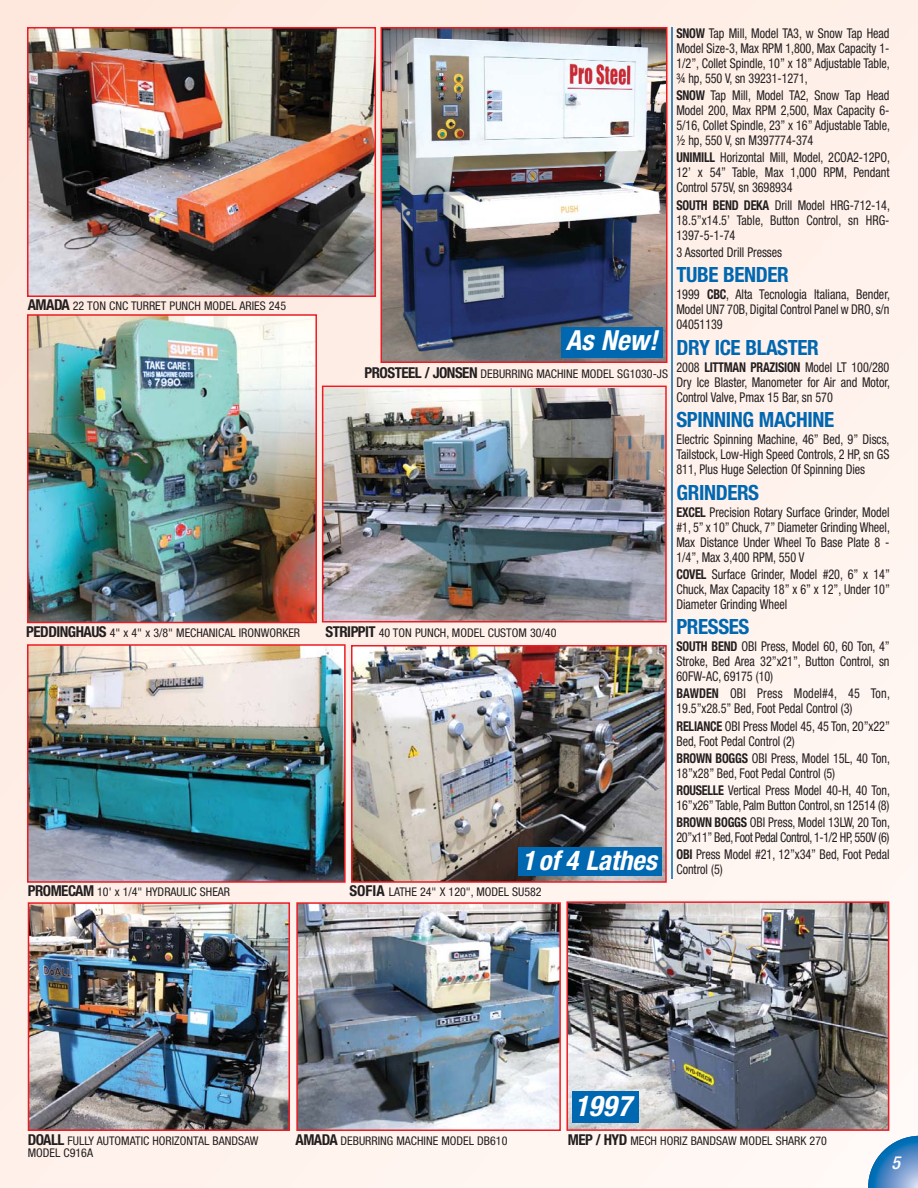
<style>
.page{position:relative;width:918px;height:1188px;background:#fff}
.page>*{position:absolute;margin:0;border:0;box-sizing:border-box;transform-origin:0 0}
.t1{font:italic 700 condensed 28.5px "Helvetica Neue";color:#fff}
.t2{font:italic 700 condensed 27.6px "Helvetica Neue";color:#fff}
.t3{font:italic 700 condensed 27px "Helvetica Neue";color:#fff}
.t4{font:700 condensed 21px "Helvetica Neue";letter-spacing:-.02em;color:#0067b1}
.t5{font:italic 500 condensed 18px "Helvetica Neue";color:#fff}
.t6{font:condensed 13.5px/15px "Helvetica Neue";letter-spacing:-.005em;color:#231f20;text-align:justify;scale:.9 1}
.t7{font:condensed 13.5px/15px "Helvetica Neue";letter-spacing:-.03em;color:#231f20;scale:.9 1}
.t8{font:condensed 12px/12px "Helvetica Neue";color:#231f20}
.s1{font-weight:700;font-size:15px}
.s2{font-weight:700}
</style>
<div class="page">
<div style="left:0;top:0;width:918px;height:1188px;background:linear-gradient(to right,#feede5,#fff4ef)"></div>
<img style="left:30px;top:30px;width:343px;height:264px">
<div style="left:27px;top:27px;width:349px;height:270px;border:2px solid #ed1c24"></div>
<img style="left:325px;top:389px;width:339px;height:231px">
<div style="left:322px;top:386px;width:345px;height:237px;border:2px solid #ed1c24"></div>
<img style="left:30px;top:317px;width:284px;height:303px">
<div style="left:27px;top:314px;width:290px;height:309px;border:2px solid #ed1c24"></div>
<img style="left:30px;top:647px;width:313px;height:233px">
<div style="left:27px;top:644px;width:319px;height:239px;border:2px solid #ed1c24"></div>
<img style="left:354px;top:648px;width:310px;height:232px">
<div style="left:351px;top:645px;width:316px;height:238px;border:2px solid #ed1c24"></div>
<img style="left:384px;top:30px;width:281px;height:330px">
<div style="left:381px;top:27px;width:287px;height:336px;border:2px solid #ed1c24"></div>
<img style="left:569px;top:904px;width:317px;height:224px">
<div style="left:566px;top:901px;width:323px;height:230px;border:2px solid #ed1c24"></div>
<img style="left:31px;top:905px;width:256px;height:223px">
<div style="left:28px;top:902px;width:262px;height:229px;border:2px solid #ed1c24"></div>
<img style="left:299px;top:905px;width:259px;height:223px">
<div style="left:296px;top:902px;width:265px;height:229px;border:2px solid #ed1c24"></div>
<hr style="left:671px;top:27px;width:2px;height:852px;background:#0067b1">
<div style="left:561px;top:327px;width:101px;height:31px;background:#0067b1"></div>
<div style="left:518px;top:848px;width:144px;height:28px;background:#0067b1"></div>
<svg style="left:868px;top:1136px;width:50px;height:52px"></svg>
<div style="left:572px;top:1091px;width:67px;height:31px;background:#0067b1"></div>
<p class="t8" style="left:28px;top:301px;width:260px"><span class="s1">AMADA</span> 22 TON CNC TURRET PUNCH MODEL ARIES 245</p>
<h2 class="t2" style="left:566px;top:330px;width:98px">As New!</h2>
<p class="t8" style="left:364px;top:369px;width:305px"><span class="s1">PROSTEEL / JONSEN</span> DEBURRING MACHINE MODEL SG1030-JS</p>
<p class="t8" style="left:26px;top:628px;width:275px"><span class="s1">PEDDINGHAUS</span> 4" x 4" x 3/8" MECHANICAL IRONWORKER</p>
<p class="t8" style="left:326px;top:628px;width:232px"><span class="s1">STRIPPIT</span> 40 TON PUNCH, MODEL CUSTOM 30/40</p>
<h3 class="t3" style="left:522px;top:850px;width:141px">1 of 4 Lathes</h3>
<p class="t8" style="left:28px;top:887px;width:204px"><span class="s1">PROMECAM</span> 10' x 1/4" HYDRAULIC SHEAR</p>
<p class="t8" style="left:350px;top:887px;width:194px"><span class="s1">SOFIA</span> LATHE 24" X 120", MODEL SU582</p>
<p class="t6" style="left:676px;top:27px;width:239px"><span class="s2">SNOW</span> Tap Mill, Model TA3, w Snow Tap Head Model Size-3, Max RPM 1,800, Max Capacity 1- 1/2”, Collet Spindle, 10” x 18” Adjustable Table, ¾ hp, 550 V, sn 39231-1271,</p>
<p class="t6" style="left:676px;top:89px;width:239px"><span class="s2">SNOW</span> Tap Mill, Model TA2, Snow Tap Head Model 200, Max RPM 2,500, Max Capacity 6- 5/16, Collet Spindle, 23” x 16” Adjustable Table, ½ hp, 550 V, sn M397774-374</p>
<p class="t6" style="left:676px;top:151px;width:239px"><span class="s2">UNIMILL</span> Horizontal Mill, Model, 2COA2-12PO, 12’ x 54” Table, Max 1,000 RPM, Pendant Control 575V, sn 3698934</p>
<p class="t6" style="left:676px;top:198px;width:239px"><span class="s2">SOUTH BEND DEKA</span> Drill Model HRG-712-14, 18.5”x14.5’ Table, Button Control, sn HRG-1397-5-1-74</p>
<p class="t6" style="left:676px;top:246px;width:119px">3 Assorted Drill Presses</p>
<h3 class="t4" style="left:676px;top:267px;width:114px">TUBE BENDER</h3>
<p class="t6" style="left:676px;top:288px;width:239px">1999 <span class="s2">CBC</span>, Alta Tecnologia Italiana, Bender, Model UN7 70B, Digital Control Panel w DRO, s/n 04051139</p>
<h3 class="t4" style="left:676px;top:340px;width:144px">DRY ICE BLASTER</h3>
<p class="t6" style="left:676px;top:361px;width:239px">2008 <span class="s2">LITTMAN PRAZISION</span> Model LT 100/280<br>Dry Ice Blaster, Manometer for Air and Motor, Control Valve, Pmax 15 Bar, sn 570</p>
<h3 class="t4" style="left:676px;top:412px;width:159px">SPINNING MACHINE</h3>
<p class="t6" style="left:676px;top:433px;width:238px">Electric Spinning Machine, 46” Bed, 9” Discs, Tailstock, Low-High Speed Controls, 2 HP, sn GS 811, Plus Huge Selection Of Spinning Dies</p>
<h3 class="t4" style="left:676px;top:485px;width:84px">GRINDERS</h3>
<p class="t6" style="left:676px;top:506px;width:239px"><span class="s2">EXCEL</span> Precision Rotary Surface Grinder, Model #1, 5” x 10” Chuck, 7” Diameter Grinding Wheel, Max Distance Under Wheel To Base Plate 8 - 1/4”, Max 3,400 RPM, 550 V</p>
<p class="t6" style="left:676px;top:568px;width:239px"><span class="s2">COVEL</span> Surface Grinder, Model #20, 6” x 14” Chuck, Max Capacity 18” x 6” x 12”, Under 10” Diameter Grinding Wheel</p>
<h3 class="t4" style="left:676px;top:619px;width:75px">PRESSES</h3>
<p class="t6" style="left:676px;top:640px;width:239px"><span class="s2">SOUTH BEND</span> OBI Press, Model 60, 60 Ton, 4” Stroke, Bed Area 32”x21”, Button Control, sn 60FW-AC, 69175 (10)</p>
<p class="t6" style="left:676px;top:687px;width:239px"><span class="s2">BAWDEN</span> OBI Press Model#4, 45 Ton,<br>19.5”x28.5” Bed, Foot Pedal Control (3)</p>
<p class="t6" style="left:676px;top:720px;width:239px"><span class="s2">RELIANCE</span> OBI Press Model 45, 45 Ton, 20”x22”<br>Bed, Foot Pedal Control (2)</p>
<p class="t6" style="left:676px;top:752px;width:239px"><span class="s2">BROWN BOGGS</span> OBI Press, Model 15L, 40 Ton,<br>18”x28” Bed, Foot Pedal Control (5)</p>
<p class="t6" style="left:676px;top:784px;width:239px"><span class="s2">ROUSELLE</span> Vertical Press Model 40-H, 40 Ton,<br>16”x26” Table, Palm Button Control, sn 12514 (8)</p>
<p class="t7" style="left:676px;top:816px;width:239px"><span class="s2">BROWN BOGGS</span> OBI Press, Model 13LW, 20 Ton,<br>20”x11” Bed, Foot Pedal Control, 1-1/2 HP, 550V (6)</p>
<p class="t6" style="left:676px;top:848px;width:238px"><span class="s2">OBI</span> Press Model #21, 12”x34” Bed, Foot Pedal<br>Control (5)</p>
<h1 class="t1" style="left:575px;top:1095px;width:63px">1997</h1>
<p class="t8" style="left:28px;top:1136px;width:232px"><span class="s1">DOALL</span> FULLY AUTOMATIC HORIZONTAL BANDSAW<br>MODEL C916A</p>
<p class="t8" style="left:296px;top:1136px;width:213px"><span class="s1">AMADA</span> DEBURRING MACHINE MODEL DB610</p>
<p class="t8" style="left:568px;top:1136px;width:261px"><span class="s1">MEP / HYD</span> MECH HORIZ BANDSAW MODEL SHARK 270</p>
<h3 class="t5" style="left:891px;top:1156px;width:14px">5</h3>
</div>
